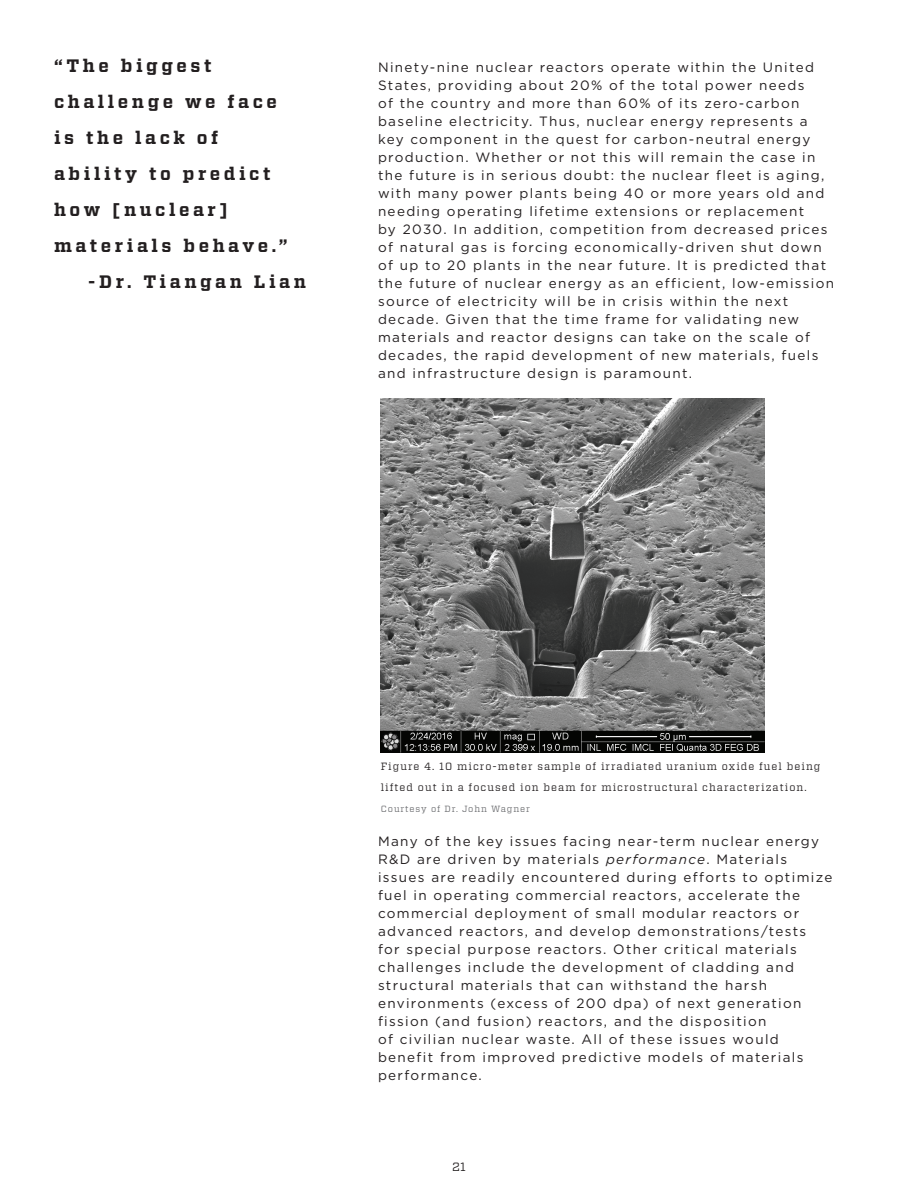
<style>
.page{position:relative;width:918px;height:1188px;background:#fff}
.page>*{position:absolute;margin:0;border:0;box-sizing:border-box;transform-origin:0 0}
.t1{font:700 18px "Vitesse";letter-spacing:.2em;color:#231f20}
.t2{font:13.5px/18px "Gotham";letter-spacing:.1em;color:#231f20}
.t3{font:12px "Vitesse";color:#231f20}
.t4{font:10.5px/21px "Vitesse";letter-spacing:.1em;color:#231f20}
.t5{font:9px "Vitesse";letter-spacing:.1em;color:#6c6d70}
.s1{font-style:italic}
</style>
<div class="page">
<img style="left:381px;top:398px;width:384px;height:354px">
<h1 class="t1" style="left:54px;top:54px;width:159px">“The biggest</h1>
<h1 class="t1" style="left:54px;top:90px;width:224px">challenge we face</h1>
<h1 class="t1" style="left:54px;top:126px;width:166px">is the lack of</h1>
<h1 class="t1" style="left:54px;top:162px;width:218px">ability to predict</h1>
<h1 class="t1" style="left:54px;top:198px;width:175px">how [nuclear]</h1>
<h1 class="t1" style="left:54px;top:234px;width:235px">materials behave.”</h1>
<h1 class="t1" style="left:88px;top:270px;width:219px">-Dr. Tiangan Lian</h1>
<p class="t2" style="left:378px;top:58px;width:458px">Ninety-nine nuclear reactors operate within the United States, providing about 20% of the total power needs<br>of the country and more than 60% of its zero-carbon baseline electricity. Thus, nuclear energy represents a key component in the quest for carbon-neutral energy production. Whether or not this will remain the case in the future is in serious doubt: the nuclear fleet is aging, with many power plants being 40 or more years old and needing operating lifetime extensions or replacement<br>by 2030. In addition, competition from decreased prices of natural gas is forcing economically-driven shut down of up to 20 plants in the near future. It is predicted that the future of nuclear energy as an efficient, low-emission source of electricity will be in crisis within the next decade. Given that the time frame for validating new materials and reactor designs can take on the scale of decades, the rapid development of new materials, fuels and infrastructure design is paramount.</p>
<p class="t4" style="left:381px;top:755px;width:441px">Figure 4. 10 micro-meter sample of irradiated uranium oxide fuel being lifted out in a focused ion beam for microstructural characterization.</p>
<p class="t5" style="left:381px;top:802px;width:151px">Courtesy of Dr. John Wagner</p>
<p class="t2" style="left:378px;top:832px;width:456px">Many of the key issues facing near-term nuclear energy R&amp;D are driven by materials <span class="s1">performance</span>. Materials issues are readily encountered during efforts to optimize fuel in operating commercial reactors, accelerate the commercial deployment of small modular reactors or advanced reactors, and develop demonstrations/tests<br>for special purpose reactors. Other critical materials challenges include the development of cladding and structural materials that can withstand the harsh environments (excess of 200 dpa) of next generation fission (and fusion) reactors, and the disposition<br>of civilian nuclear waste. All of these issues would benefit from improved predictive models of materials performance.</p>
<p class="t3" style="left:452px;top:1158px;width:15px">21</p>
</div>
